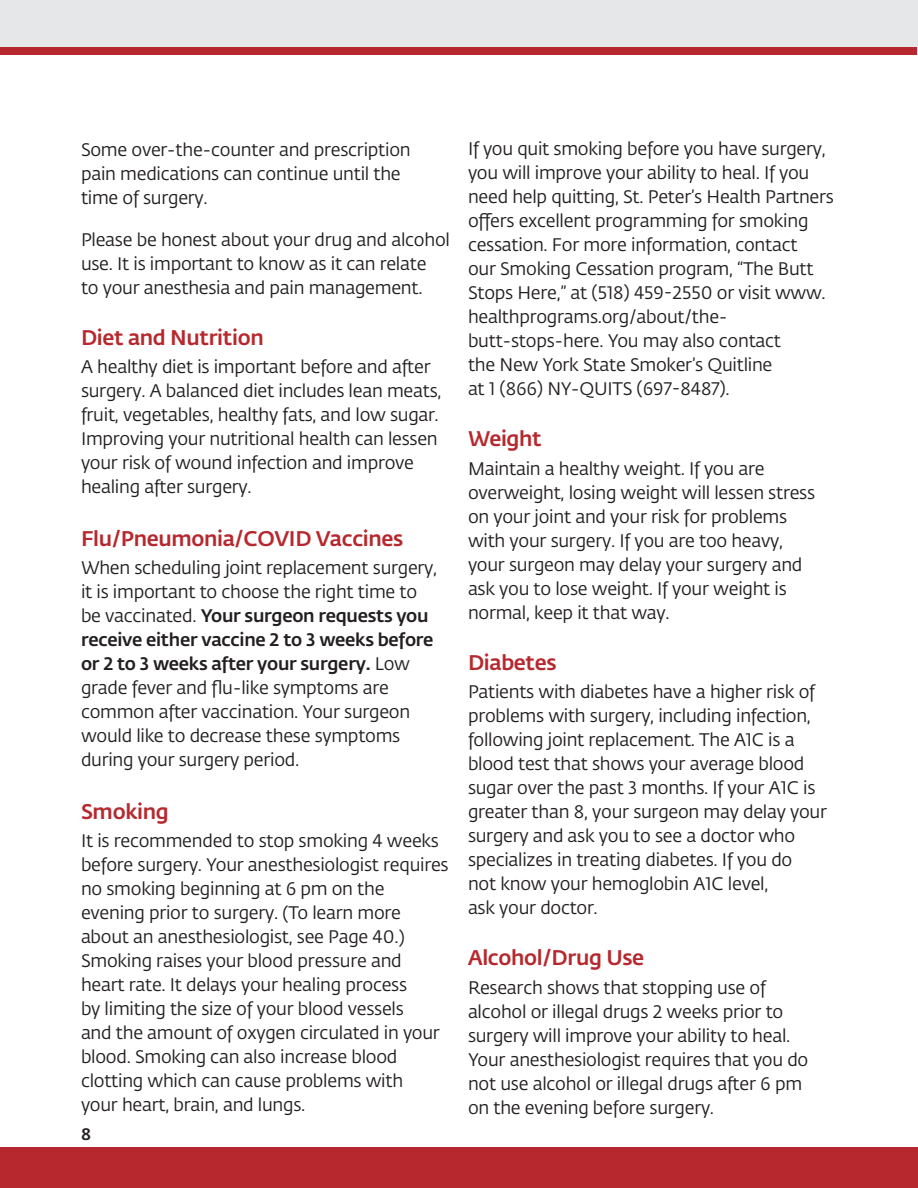
<style>
.page{position:relative;width:918px;height:1188px;background:#fff}
.page>*{position:absolute;margin:0;border:0;box-sizing:border-box;transform-origin:0 0}
.t1{font:500 21px "Fedra Sans Pro";letter-spacing:-.015em;color:#b6282d}
.t2{font:18px/24px "Fedra Sans Pro";letter-spacing:-.015em;color:#231f20}
.t3{font:500 16.5px "Fedra Sans Pro";color:#231f20}
.s1{font-weight:500}
</style>
<div class="page">
<div style="left:0;top:1148px;width:918px;height:40px;background:#b6282d"></div>
<div style="left:0;top:0;width:918px;height:54px;background:#e6e7e9"></div>
<div style="left:0;top:47px;width:916px;height:7px;background:#b6282d"></div>
<p class="t2" style="left:81px;top:137px;width:331px">Some over-the-counter and prescription pain medications can continue until the time of surgery.</p>
<p class="t2" style="left:81px;top:227px;width:370px">Please be honest about your drug and alcohol use. It is important to know as it can relate<br>to your anesthesia and pain management.</p>
<p class="t1" style="left:81px;top:322px;width:184px">Diet and Nutrition</p>
<p class="t2" style="left:81px;top:355px;width:362px">A healthy diet is important before and after surgery. A balanced diet includes lean meats, fruit, vegetables, healthy fats, and low sugar.<br>Improving your nutritional health can lessen your risk of wound infection and improve healing after surgery.</p>
<p class="t1" style="left:81px;top:523px;width:324px">Flu/Pneumonia/COVID Vaccines</p>
<p class="t2" style="left:81px;top:556px;width:358px">When scheduling joint replacement surgery, it is important to choose the right time to be vaccinated. <span class="s1">Your surgeon requests you receive either vaccine 2 to 3 weeks before or 2 to 3 weeks after your surgery.</span> Low grade fever and flu-like symptoms are common after vaccination. Your surgeon would like to decrease these symptoms during your surgery period.</p>
<p class="t1" style="left:81px;top:796px;width:89px">Smoking</p>
<p class="t2" style="left:81px;top:829px;width:369px">It is recommended to stop smoking 4 weeks before surgery. Your anesthesiologist requires no smoking beginning at 6 pm on the evening prior to surgery. (To learn more about an anesthesiologist, see Page 40.)<br>Smoking raises your blood pressure and heart rate. It delays your healing process<br>by limiting the size of your blood vessels<br>and the amount of oxygen circulated in your blood. Smoking can also increase blood clotting which can cause problems with<br>your heart, brain, and lungs.</p>
<p class="t3" style="left:81px;top:1122px;width:12px">8</p>
<p class="t2" style="left:468px;top:136px;width:367px">If you quit smoking before you have surgery, you will improve your ability to heal. If you need help quitting, St. Peter’s Health Partners offers excellent programming for smoking cessation. For more information, contact<br>our Smoking Cessation program, “The Butt Stops Here,” at (518) 459-2550 or visit www. healthprograms.org/about/the&shy;butt-stops-here. You may also contact<br>the New York State Smoker’s Quitline<br>at 1 (866) NY-QUITS (697-8487).</p>
<p class="t1" style="left:468px;top:423px;width:75px">Weight</p>
<p class="t2" style="left:468px;top:456px;width:349px">Maintain a healthy weight. If you are overweight, losing weight will lessen stress on your joint and your risk for problems with your surgery. If you are too heavy, your surgeon may delay your surgery and ask you to lose weight. If your weight is normal, keep it that way.</p>
<p class="t1" style="left:468px;top:646px;width:90px">Diabetes</p>
<p class="t2" style="left:468px;top:679px;width:361px">Patients with diabetes have a higher risk of problems with surgery, including infection, following joint replacement. The A1C is a blood test that shows your average blood sugar over the past 3 months. If your A1C is greater than 8, your surgeon may delay your surgery and ask you to see a doctor who specializes in treating diabetes. If you do<br>not know your hemoglobin A1C level,<br>ask your doctor.</p>
<p class="t1" style="left:468px;top:942px;width:178px">Alcohol/Drug Use</p>
<p class="t2" style="left:468px;top:975px;width:342px">Research shows that stopping use of alcohol or illegal drugs 2 weeks prior to surgery will improve your ability to heal.<br>Your anesthesiologist requires that you do not use alcohol or illegal drugs after 6 pm on the evening before surgery.</p>
</div>
